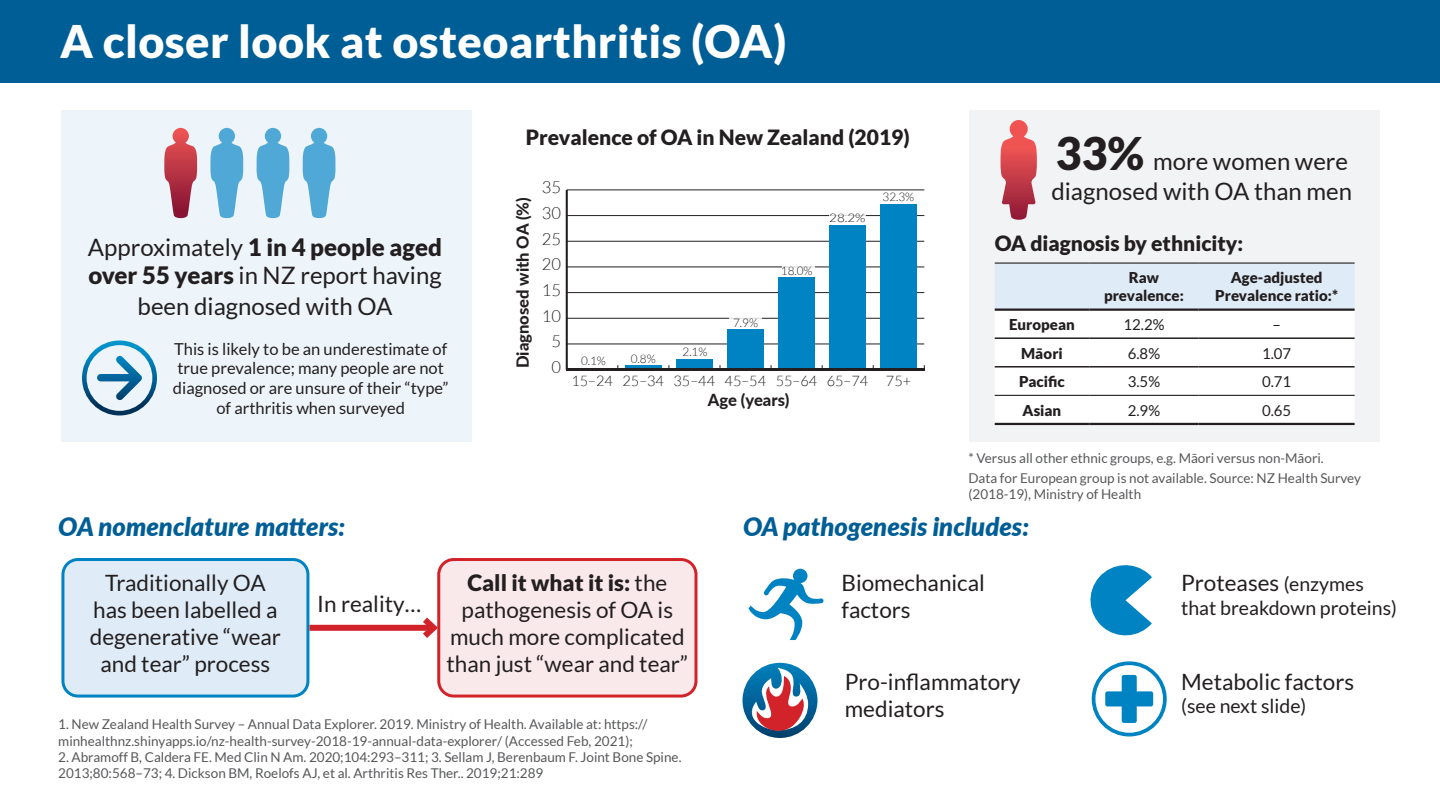
<style>
.page{position:relative;width:1440px;height:810px;background:#fff}
.page>*{position:absolute;margin:0;border:0;box-sizing:border-box;transform-origin:0 0}
.Slide_Tiitle{font:900 45px "Lato";letter-spacing:.01em;color:#fff}
.Heading_B{font:italic 900 25.5px "Lato";color:#005e96}
.Body{font:24px/29.7px "Lato";color:#231f20;text-align:center}
.Body-2{font:22.5px/27px "Lato";color:#231f20;text-align:center}
.Body-3{font:900 21px "Lato";color:#231f20}
.Body-4{font:19.5px "Lato";color:#231f20}
.t1{font:800 16.58px "Lato";color:#231f20}
.t2{font:300 16.58px "Lato";color:#231f20}
.Body-5{font:16.5px/19.8px "Lato";color:#231f20;text-align:center}
.Body-6{font:900 15px/18px "Lato";color:#231f20;text-align:center}
.Body-7{font:15px "Lato";color:#231f20}
.t3{font:300 14.55px "Lato";color:#231f20}
.Footnotes{font:13.5px/16.2px "Lato";color:#57585a}
.t4{font:300 11.77px "Lato";color:#231f20}
.t5{font:300 11.77px "Lato";color:#231f20;scale:1.14 1}
.s1{font-weight:900}
.s2{font-weight:900;font-size:45px}
.s3{font-size:19.5px}
</style>
<div class="page">
<div style="left:439px;top:560px;width:257px;height:136px;background:#fae9ea;border-radius:15px"></div>
<div style="left:437px;top:558px;width:261px;height:140px;border:3px solid #d2232a;border-radius:15px"></div>
<div style="left:63px;top:560px;width:245px;height:136px;background:#dfecf7;border-radius:15px"></div>
<div style="left:61px;top:558px;width:248px;height:140px;border:3px solid #0083c2;border-radius:15px"></div>
<div style="left:0;top:0;width:1440px;height:83px;background:#005e96"></div>
<div style="left:62px;top:110px;width:410px;height:331px;background:#eef5fa"></div>
<div style="left:970px;top:110px;width:410px;height:331px;background:#f2f3f4"></div>
<hr style="left:566px;top:190px;width:2px;height:180px;background:#231f20">
<hr style="left:567px;top:344px;width:357px;height:1px;background:#231f20">
<hr style="left:567px;top:318px;width:357px;height:1px;background:#231f20">
<hr style="left:567px;top:292px;width:357px;height:1px;background:#231f20">
<hr style="left:567px;top:267px;width:357px;height:1px;background:#231f20">
<hr style="left:567px;top:241px;width:357px;height:1px;background:#231f20">
<hr style="left:567px;top:215px;width:357px;height:1px;background:#231f20">
<hr style="left:567px;top:190px;width:357px;height:1px;background:#231f20">
<svg style="left:625px;top:366px;width:37px;height:3px"></svg>
<div style="left:676px;top:359px;width:37px;height:11px;background:#0083c2"></div>
<div style="left:727px;top:329px;width:37px;height:41px;background:#0083c2"></div>
<div style="left:778px;top:277px;width:37px;height:93px;background:#0083c2"></div>
<div style="left:829px;top:225px;width:37px;height:145px;background:#0083c2"></div>
<div style="left:880px;top:204px;width:37px;height:166px;background:#0083c2"></div>
<div style="left:730px;top:317px;width:32px;height:11px;background:#fff"></div>
<svg style="left:783px;top:266px;width:32px;height:2px"></svg>
<div style="left:829px;top:212px;width:37px;height:12px;background:#fff"></div>
<hr style="left:566px;top:369px;width:359px;height:2px;background:#231f20">
<div style="left:219px;top:128px;width:16px;height:16px;background:#50a8d6;border-radius:50%"></div>
<svg style="left:210px;top:142px;width:34px;height:77px"></svg>
<div style="left:173px;top:128px;width:16px;height:16px;background:#e85051;border-radius:8px"></div>
<svg style="left:164px;top:142px;width:34px;height:77px"></svg>
<div style="left:265px;top:128px;width:16px;height:16px;background:#50a8d6;border-radius:50%"></div>
<svg style="left:256px;top:142px;width:34px;height:77px"></svg>
<div style="left:311px;top:128px;width:16px;height:16px;background:#50a8d6;border-radius:50%"></div>
<svg style="left:302px;top:142px;width:34px;height:77px"></svg>
<svg style="left:995px;top:264px;width:360px;height:159px"></svg>
<hr style="left:995px;top:337px;width:94px;height:2px;background:#231f20">
<hr style="left:1089px;top:337px;width:110px;height:2px;background:#231f20">
<hr style="left:1199px;top:337px;width:156px;height:2px;background:#231f20">
<hr style="left:995px;top:366px;width:94px;height:2px;background:#231f20">
<hr style="left:1089px;top:366px;width:110px;height:2px;background:#231f20">
<hr style="left:1199px;top:366px;width:156px;height:2px;background:#231f20">
<hr style="left:995px;top:395px;width:94px;height:1px;background:#231f20">
<hr style="left:1089px;top:395px;width:110px;height:1px;background:#231f20">
<hr style="left:1199px;top:395px;width:156px;height:1px;background:#231f20">
<hr style="left:995px;top:423px;width:94px;height:2px;background:#231f20">
<hr style="left:1089px;top:423px;width:110px;height:2px;background:#231f20">
<hr style="left:1199px;top:423px;width:156px;height:2px;background:#231f20">
<hr style="left:995px;top:309px;width:94px;height:2px;background:#231f20">
<hr style="left:1089px;top:309px;width:110px;height:2px;background:#231f20">
<hr style="left:1199px;top:309px;width:156px;height:2px;background:#231f20">
<hr style="left:995px;top:263px;width:94px;height:1px;background:#231f20">
<hr style="left:1089px;top:263px;width:110px;height:1px;background:#231f20">
<hr style="left:1199px;top:263px;width:156px;height:1px;background:#231f20">
<svg style="left:1000px;top:120px;width:37px;height:100px"></svg>
<div style="left:309px;top:625px;width:125px;height:6px;background:#d2232a"></div>
<svg style="left:416px;top:611px;width:25px;height:33px"></svg>
<svg style="left:748px;top:569px;width:76px;height:71px"></svg>
<svg style="left:1092px;top:661px;width:75px;height:75px"></svg>
<svg style="left:1090px;top:565px;width:62px;height:71px"></svg>
<svg style="left:742px;top:663px;width:76px;height:75px"></svg>
<svg style="left:743px;top:668px;width:65px;height:63px"></svg>
<svg style="left:82px;top:340px;width:75px;height:76px"></svg>
<p class="Slide_Tiitle" style="left:60px;top:15px;width:728px">A closer look at osteoarthritis (OA)</p>
<p class="Body" style="left:88px;top:232px;width:356px">Approximately <span class="s1">1 in 4 people aged over 55 years</span> in NZ report having been diagnosed with OA</p>
<p class="Body-5" style="left:173px;top:339px;width:277px">This is likely to be an underestimate of true prevalence; many people are not diagnosed or are unsure of their “type” of arthritis when surveyed</p>
<p class="Body-3" style="left:526px;top:125px;width:385px">Prevalence of OA in New Zealand (2019)</p>
<p class="Body" style="left:1051px;top:146px;width:302px;line-height:30.6px;text-align:left"><span class="s2">33%</span> more women were diagnosed with OA than men</p>
<p class="Body-3" style="left:995px;top:231px;width:250px">OA diagnosis by ethnicity:</p>
<p class="Body-6" style="left:1104px;top:269px;width:81px">Raw prevalence:</p>
<p class="Body-6" style="left:1215px;top:269px;width:124px">Age-adjusted<br>Prevalence ratio:*</p>
<p class="Body-6" style="left:1009px;top:315px;width:67px">European</p>
<p class="Body-7" style="left:1123px;top:316px;width:43px">12.2%</p>
<p class="Body-7" style="left:1273px;top:316px;width:10px">–</p>
<p class="Body-6" style="left:1021px;top:344px;width:43px">Ma¯ori</p>
<p class="Body-7" style="left:1128px;top:345px;width:34px">6.8%</p>
<p class="Body-7" style="left:1262px;top:345px;width:31px">1.07</p>
<p class="Body-6" style="left:1019px;top:372px;width:47px">Pacific</p>
<p class="Body-7" style="left:1128px;top:373px;width:34px">3.5%</p>
<p class="Body-7" style="left:1262px;top:373px;width:31px">0.71</p>
<p class="Body-6" style="left:1023px;top:401px;width:40px">Asian</p>
<p class="Body-7" style="left:1128px;top:402px;width:34px">2.9%</p>
<p class="Body-7" style="left:1262px;top:402px;width:31px">0.65</p>
<p class="Footnotes" style="left:968px;top:450px;width:357px">* Versus all other ethnic groups, e.g. Ma¯ori versus non-Ma¯ori.</p>
<p class="Footnotes" style="left:968px;top:470px;width:394px">Data for European group is not available. Source: NZ Health Survey (2018-19), Ministry of Health</p>
<p class="t2" style="left:542px;top:179px;width:21px">35</p>
<p class="t4" style="left:883px;top:190px;width:33px">32.3%</p>
<p class="t1" style="left:510px;top:368px;width:172px;rotate:-90deg">Diagnosed with OA (%)</p>
<p class="t2" style="left:542px;top:204px;width:21px">30</p>
<p class="t5" style="left:829px;top:212px;width:33px">28.2%</p>
<p class="t2" style="left:542px;top:230px;width:21px">25</p>
<p class="t2" style="left:542px;top:256px;width:21px">20</p>
<p class="t4" style="left:781px;top:264px;width:33px">18.0%</p>
<p class="t2" style="left:542px;top:281px;width:21px">15</p>
<p class="t2" style="left:542px;top:307px;width:21px">10</p>
<p class="t4" style="left:733px;top:316px;width:26px">7.9%</p>
<p class="t2" style="left:552px;top:333px;width:11px">5</p>
<p class="t4" style="left:683px;top:346px;width:26px">2.1%</p>
<p class="t4" style="left:581px;top:355px;width:26px">0.1%</p>
<p class="t4" style="left:631px;top:353px;width:26px">0.8%</p>
<p class="t2" style="left:552px;top:358px;width:11px">0</p>
<p class="t3" style="left:571px;top:373px;width:43px">15–24</p>
<p class="t3" style="left:623px;top:373px;width:290px">25–34 35–44 45–54 55–64 65–74 75+</p>
<p class="t1" style="left:708px;top:388px;width:83px">Age (years)</p>
<p class="Heading_B" style="left:58px;top:508px;width:289px">OA nomenclature matters:</p>
<p class="Body-2" style="left:90px;top:569px;width:193px">Traditionally OA has been labelled a degenerative “wear and tear” process</p>
<p class="Body-2" style="left:447px;top:569px;width:243px"><span class="s1">Call it what it is:</span> the pathogenesis of OA is much more complicated than just “wear and tear”</p>
<p class="Body-2" style="left:317px;top:591px;width:105px">In reality…</p>
<p class="Footnotes" style="left:58px;top:716px;width:591px">1. New Zealand Health Survey – Annual Data Explorer. 2019. Ministry of Health. Available at: https:// minhealthnz.shinyapps.io/nz-health-survey-2018-19-annual-data-explorer/ (Accessed Feb, 2021);</p>
<p class="Footnotes" style="left:58px;top:749px;width:625px">2. Abramoff B, Caldera FE. Med Clin N Am. 2020;104:293–311; 3. Sellam J, Berenbaum F. Joint Bone Spine.<br>2013;80:568–73; 4. Dickson BM, Roelofs AJ, et al. Arthritis Res Ther.. 2019;21:289</p>
<p class="Heading_B" style="left:743px;top:508px;width:288px">OA pathogenesis includes:</p>
<p class="Body-2" style="left:842px;top:569px;width:145px;text-align:left">Biomechanical factors</p>
<p class="Body-2" style="left:1181px;top:569px;width:184px">Proteases <span class="s3">(enzymes</span></p>
<p class="Body-4" style="left:1181px;top:597px;width:217px">that breakdown proteins)</p>
<p class="Body-2" style="left:845px;top:668px;width:178px;text-align:left">Pro-inflammatory mediators</p>
<p class="Body-2" style="left:1181px;top:668px;width:174px">Metabolic factors</p>
<p class="Body-4" style="left:1181px;top:695px;width:126px">(see next slide)</p>
</div>
